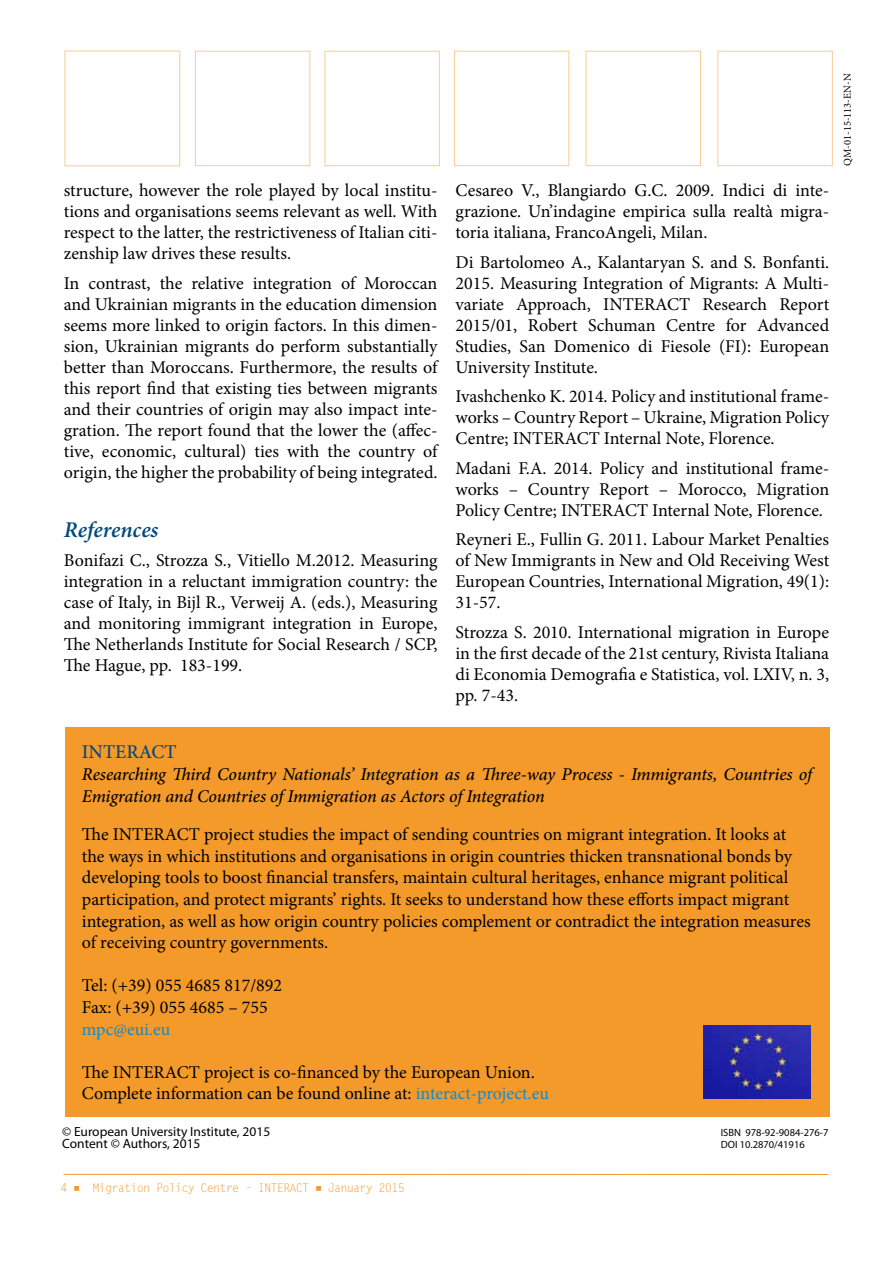
<style>
.page{position:relative;width:893px;height:1263px;background:#fff}
.page>*{position:absolute;margin:0;border:0;box-sizing:border-box;transform-origin:0 0}
.t1{font:italic 600 22.5px "Minion Pro";color:#00497c}
.t2{font:500 19.5px "Minion Pro";color:#00497c}
.t3{font:18px/21px "Minion Pro";color:#000;text-align:justify}
.t4{font:italic 500 18px/21.6px "Minion Pro";letter-spacing:-.01em;color:#000}
.t5{font:18px "Minion Pro";color:#1489c7}
.t6{font:13.35px "Myriad Pro";color:#000}
.t7{font:13.2px "Myriad Pro";color:#000}
.t8{font:12px "Letter Gothic Std";letter-spacing:-.07em;color:#f39a2a}
.t9{font:10.5px/12.6px "Myriad Pro";color:#000}
.t10{font:10.5px "Minion Pro";color:#000}
.s1{color:#1489c7}
.s2{font-size:13.2px}
</style>
<div class="page">
<hr style="left:63px;top:1174px;width:765px;height:1px;background:#f39a2a">
<div style="left:65px;top:727px;width:764px;height:389px;background:#f39a2a"></div>
<img style="left:704px;top:1026px;width:106px;height:72px">
<p class="t3" style="left:64px;top:180px;width:375px">structure, however the role played by local institu&shy;tions and organisations seems relevant as well. With respect to the latter, the restrictiveness of Italian citi&shy;zenship law drives these results.</p>
<p class="t3" style="left:64px;top:273px;width:375px">In contrast, the relative integration of Moroccan and Ukrainian migrants in the education dimension seems more linked to origin factors. In this dimen&shy;sion, Ukrainian migrants do perform substantially better than Moroccans. Furthermore, the results of this report find that existing ties between migrants and their countries of origin may also impact inte&shy;gration. The report found that the lower the (affec&shy;tive, economic, cultural) ties with the country of origin, the higher the probability of being integrated.</p>
<p class="t1" style="left:64px;top:514px;width:96px">References</p>
<p class="t3" style="left:64px;top:550px;width:375px">Bonifazi C., Strozza S., Vitiello M.2012. Measuring integration in a reluctant immigration country: the case of Italy, in Bijl R., Verweij A. (eds.), Measuring and monitoring immigrant integration in Europe, The Netherlands Institute for Social Research / SCP, The Hague, pp. 183-199.</p>
<p class="t3" style="left:455px;top:180px;width:375px">Cesareo V., Blangiardo G.C. 2009. Indici di inte&shy;grazione. Un’indagine empirica sulla realtà migra&shy;toria italiana, FrancoAngeli, Milan.</p>
<p class="t3" style="left:455px;top:252px;width:375px">Di Bartolomeo A., Kalantaryan S. and S. Bonfanti.<br>2015. Measuring Integration of Migrants: A Multi&shy;variate Approach, INTERACT Research Report 2015/01, Robert Schuman Centre for Advanced Studies, San Domenico di Fiesole (FI): European University Institute.</p>
<p class="t3" style="left:455px;top:386px;width:375px">Ivashchenko K. 2014. Policy and institutional frame&shy;works – Country Report – Ukraine, Migration Policy Centre; INTERACT Internal Note, Florence.</p>
<p class="t3" style="left:455px;top:458px;width:375px">Madani F.A. 2014. Policy and institutional frame&shy;works – Country Report – Morocco, Migration Policy Centre; INTERACT Internal Note, Florence.</p>
<p class="t3" style="left:455px;top:529px;width:375px">Reyneri E., Fullin G. 2011. Labour Market Penalties of New Immigrants in New and Old Receiving West European Countries, International Migration, 49(1):<br>31-57.</p>
<p class="t3" style="left:455px;top:622px;width:375px">Strozza S. 2010. International migration in Europe in the first decade of the 21st century, Rivista Italiana di Economia Demografia e Statistica, vol. LXIV, n. 3, pp. 7-43.</p>
<p class="t10" style="left:840px;top:166px;width:94px;rotate:-90deg">QM-01-15-113-EN-N</p>
<p class="t2" style="left:82px;top:739px;width:96px">INTERACT</p>
<p class="t4" style="left:82px;top:763px;width:732px">Researching Third Country Nationals’ Integration as a Three-way Process - Immigrants, Countries of<br>Emigration and Countries of Immigration as Actors of Integration</p>
<p class="t3" style="left:82px;top:824px;width:730px;line-height:21.6px;text-align:left">The INTERACT project studies the impact of sending countries on migrant integration. It looks at the ways in which institutions and organisations in origin countries thicken transnational bonds by developing tools to boost financial transfers, maintain cultural heritages, enhance migrant political participation, and protect migrants’ rights. It seeks to understand how these efforts impact migrant integration, as well as how origin country policies complement or contradict the integration measures of receiving country governments.</p>
<p class="t3" style="left:82px;top:975px;width:202px;line-height:21.6px">Tel: (+39) 055 4685 817/892<br>Fax: (+39) 055 4685 – 755</p>
<p class="t5" style="left:82px;top:1017px;width:90px">mpc@eui.eu</p>
<p class="t3" style="left:82px;top:1061px;width:469px;line-height:21.6px">The INTERACT project is co-financed by the European Union.<br>Complete information can be found online at: <span class="s1">interact-project.eu</span></p>
<p class="t7" style="left:62px;top:1123px;width:210px">© European University Institute, 2015</p>
<p class="t6" style="left:62px;top:1136px;width:140px">Content <span class="s2">©</span> Authors, 2015</p>
<p class="t8" style="left:61px;top:1180px;width:346px">4 ■ Migration Policy Centre - INTERACT ■ January 2015</p>
<p class="t9" style="left:721px;top:1125px;width:109px">ISBN 978-92-9084-276-7<br>DOI 10.2870/41916</p>
</div>
